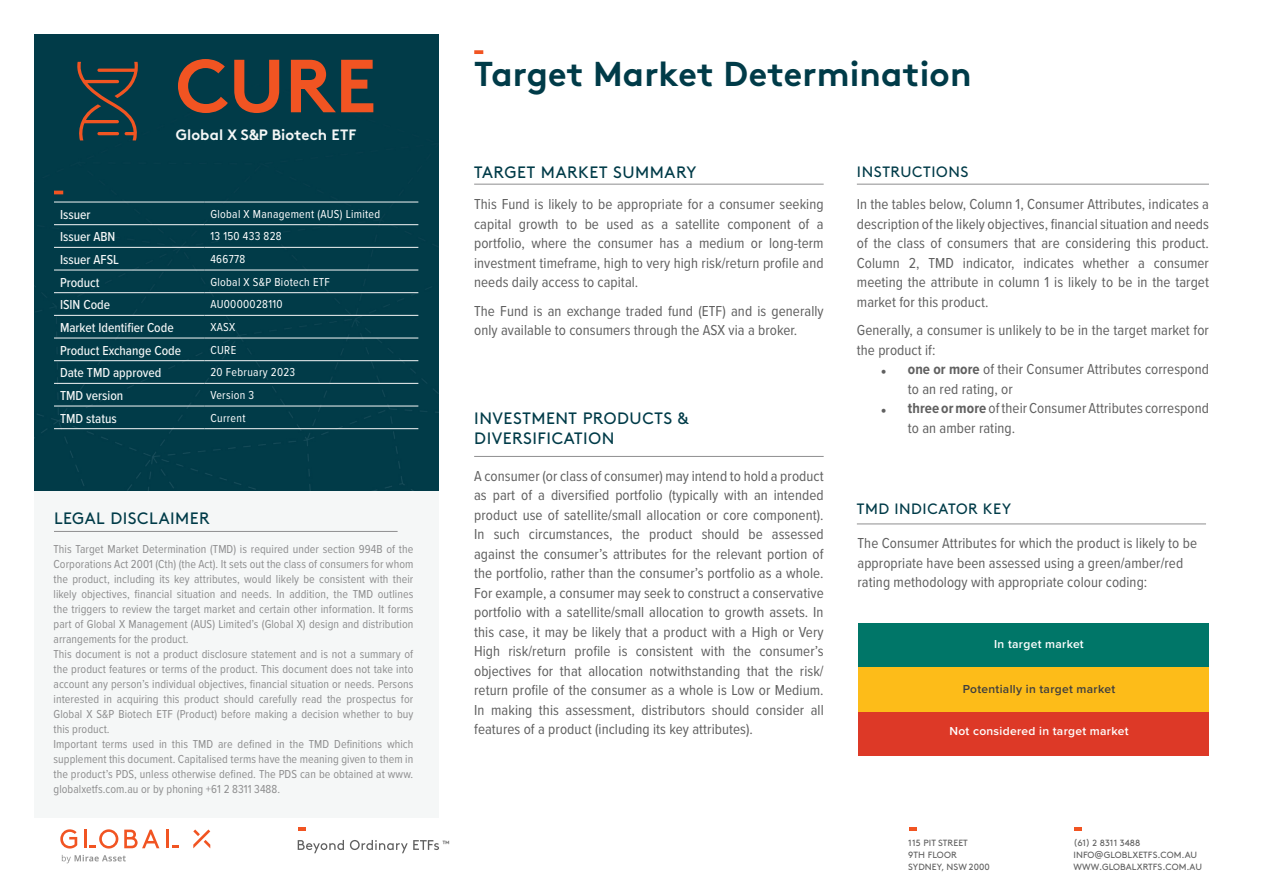
<style>
.page{position:relative;width:1263px;height:893px;background:#fff}
.page>*{position:absolute;margin:0;border:0;box-sizing:border-box;transform-origin:0 0}
.t1{font:700 75px "Brown";color:#f15422}
.t2{font:700 34.5px "Brown";letter-spacing:.005em;color:#003b48}
.t3{font:16.5px/19.5px "Brown";letter-spacing:.03em;color:#003b48}
.t4{font:15px/19.5px "Proxima Nova Cond";letter-spacing:.005em;color:#606060}
.t5{font:15px "Brown";letter-spacing:.035em;color:#003b48}
.t6{font:700 15px "Brown";letter-spacing:.005em;color:#f5f7f7}
.t7{font:500 13.5px "Proxima Nova Cond";color:#f5f7f7}
.t8{font:12px/15px "Proxima Nova Cond";letter-spacing:.005em;color:#8e8e8f}
.t9{font:12px "Proxima Nova Cond";letter-spacing:.025em;color:#fff}
.t10{font:600 12px "Proxima Nova";letter-spacing:.025em;color:#fff}
.t11{font:600 12px "Proxima Nova";letter-spacing:.025em;color:#3e3e3f}
.t12{font:9px/12px "Brown";letter-spacing:.01em;color:#606060}
.s1{font-family:"Minion Pro"}
.s2{font-weight:700}
</style>
<div class="page">
<svg style="left:298px;top:840px;width:46px;height:13px"></svg>
<svg style="left:350px;top:840px;width:89px;height:13px"></svg>
<svg style="left:298px;top:827px;width:8px;height:3px"></svg>
<svg style="left:1074px;top:827px;width:8px;height:3px"></svg>
<svg style="left:909px;top:827px;width:8px;height:3px"></svg>
<svg style="left:124px;top:830px;width:35px;height:18px"></svg>
<svg style="left:193px;top:829px;width:17px;height:19px"></svg>
<hr style="left:166px;top:830px;width:3px;height:18px;background:#f15422">
<svg style="left:172px;top:846px;width:6px;height:2px"></svg>
<svg style="left:60px;top:829px;width:17px;height:19px"></svg>
<hr style="left:84px;top:830px;width:3px;height:18px;background:#f15422">
<svg style="left:89px;top:829px;width:29px;height:19px"></svg>
<svg style="left:62px;top:855px;width:64px;height:8px"></svg>
<div style="left:34px;top:34px;width:405px;height:457px;background:#013b48"></div>
<div style="left:34px;top:491px;width:405px;height:327px;background:#f5f7f7"></div>
<svg style="left:474px;top:50px;width:9px;height:4px"></svg>
<svg style="left:54px;top:191px;width:9px;height:3px"></svg>
<svg style="left:75px;top:62px;width:64px;height:78px;background:#33403f"></svg>
<hr style="left:54px;top:531px;width:344px;height:1px;background:#8e8e8f">
<hr style="left:474px;top:184px;width:350px;height:1px;background:#8e8e8f">
<hr style="left:474px;top:456px;width:350px;height:1px;background:#8e8e8f">
<hr style="left:54px;top:202px;width:150px;height:1px;background:#f5f7f7">
<hr style="left:204px;top:202px;width:214px;height:1px;background:#f5f7f7">
<hr style="left:54px;top:224px;width:150px;height:1px;background:#f5f7f7">
<hr style="left:204px;top:224px;width:214px;height:1px;background:#f5f7f7">
<hr style="left:54px;top:247px;width:150px;height:1px;background:#f5f7f7">
<hr style="left:204px;top:247px;width:214px;height:1px;background:#f5f7f7">
<hr style="left:54px;top:270px;width:150px;height:1px;background:#f5f7f7">
<hr style="left:204px;top:270px;width:214px;height:1px;background:#f5f7f7">
<hr style="left:54px;top:292px;width:150px;height:1px;background:#f5f7f7">
<hr style="left:204px;top:292px;width:214px;height:1px;background:#f5f7f7">
<hr style="left:54px;top:315px;width:150px;height:1px;background:#f5f7f7">
<hr style="left:204px;top:315px;width:214px;height:1px;background:#f5f7f7">
<hr style="left:54px;top:338px;width:150px;height:1px;background:#f5f7f7">
<hr style="left:204px;top:338px;width:214px;height:1px;background:#f5f7f7">
<hr style="left:54px;top:360px;width:150px;height:1px;background:#f5f7f7">
<hr style="left:204px;top:360px;width:214px;height:1px;background:#f5f7f7">
<hr style="left:54px;top:383px;width:150px;height:1px;background:#f5f7f7">
<hr style="left:204px;top:383px;width:214px;height:1px;background:#f5f7f7">
<hr style="left:54px;top:406px;width:150px;height:1px;background:#f5f7f7">
<hr style="left:204px;top:406px;width:214px;height:1px;background:#f5f7f7">
<hr style="left:54px;top:428px;width:150px;height:1px;background:#f5f7f7">
<hr style="left:204px;top:428px;width:214px;height:1px;background:#f5f7f7">
<hr style="left:857px;top:184px;width:352px;height:1px;background:#8e8e8f">
<hr style="left:857px;top:524px;width:349px;height:1px;background:#8e8e8f">
<div style="left:858px;top:712px;width:351px;height:44px;background:#dd3927"></div>
<div style="left:858px;top:623px;width:351px;height:44px;background:#007668"></div>
<div style="left:858px;top:667px;width:351px;height:45px;background:#fdbc19"></div>
<h1 class="t1" style="left:176px;top:25px;width:202px">CURE</h1>
<p class="t6" style="left:176px;top:122px;width:182px">Global X S&amp;P Biotech ETF</p>
<p class="t7" style="left:60px;top:204px;width:32px">Issuer</p>
<p class="t9" style="left:210px;top:205px;width:171px">Global X Management (AUS) Limited</p>
<p class="t7" style="left:60px;top:227px;width:57px">Issuer ABN</p>
<p class="t9" style="left:210px;top:227px;width:73px">13 150 433 828</p>
<p class="t7" style="left:60px;top:250px;width:60px">Issuer AFSL</p>
<p class="t9" style="left:210px;top:250px;width:36px">466778</p>
<p class="t7" style="left:60px;top:272px;width:41px">Product</p>
<p class="t9" style="left:210px;top:273px;width:121px">Global X S&amp;P Biotech ETF</p>
<p class="t7" style="left:60px;top:295px;width:52px">ISIN Code</p>
<p class="t9" style="left:210px;top:295px;width:74px">AU0000028110</p>
<p class="t7" style="left:60px;top:318px;width:115px">Market Identifier Code</p>
<p class="t9" style="left:210px;top:318px;width:26px">XASX</p>
<p class="t7" style="left:60px;top:340px;width:123px">Product Exchange Code</p>
<p class="t9" style="left:210px;top:341px;width:27px">CURE</p>
<p class="t7" style="left:60px;top:363px;width:103px">Date TMD approved</p>
<p class="t9" style="left:210px;top:363px;width:86px">20 February 2023</p>
<p class="t7" style="left:60px;top:386px;width:65px">TMD version</p>
<p class="t9" style="left:210px;top:386px;width:45px">Version 3</p>
<p class="t7" style="left:60px;top:408px;width:58px">TMD status</p>
<p class="t9" style="left:210px;top:409px;width:37px">Current</p>
<p class="t3" style="left:54px;top:507px;width:157px">LEGAL DISCLAIMER</p>
<p class="t8" style="left:54px;top:541px;width:361px">This Target Market Determination (TMD) is required under section 994B of the Corporations Act 2001 (Cth) (the Act). It sets out the class of consumers for whom the product, including its key attributes, would likely be consistent with their likely objectives, financial situation and needs. In addition, the TMD outlines the triggers to review the target market and certain other information. It forms part of Global X Management (AUS) Limited’s (Global X) design and distribution arrangements for the product.<br>This document is not a product disclosure statement and is not a summary of the product features or terms of the product. This document does not take into account any person’s individual objectives, financial situation or needs. Persons interested in acquiring this product should carefully read the prospectus for Global X S&amp;P Biotech ETF (Product) before making a decision whether to buy this product.<br>Important terms used in this TMD are defined in the TMD Definitions which supplement this document. Capitalised terms have the meaning given to them in the product’s PDS, unless otherwise defined. The PDS can be obtained at www. globalxetfs.com.au or by phoning +61 2 8311 3488.</p>
<h2 class="t2" style="left:474px;top:46px;width:499px">Target Market Determination</h2>
<p class="t3" style="left:474px;top:161px;width:224px">TARGET MARKET SUMMARY</p>
<p class="t4" style="left:474px;top:194px;width:351px;text-align:justify">This Fund is likely to be appropriate for a consumer seeking capital growth to be used as a satellite component of a portfolio, where the consumer has a medium or long-term investment timeframe, high to very high risk/return profile and needs daily access to capital.</p>
<p class="t4" style="left:474px;top:300px;width:351px">The Fund is an exchange traded fund (ETF) and is generally only available to consumers through the ASX via a broker.</p>
<p class="t3" style="left:474px;top:407px;width:216px">INVESTMENT PRODUCTS &amp;<br>DIVERSIFICATION</p>
<p class="t4" style="left:474px;top:465px;width:351px;text-align:justify">A consumer (or class of consumer) may intend to hold a product as part of a diversified portfolio (typically with an intended product use of satellite/small allocation or core component).<br>In such circumstances, the product should be assessed against the consumer’s attributes for the relevant portion of the portfolio, rather than the consumer’s portfolio as a whole.<br>For example, a consumer may seek to construct a conservative portfolio with a satellite/small allocation to growth assets. In this case, it may be likely that a product with a High or Very High risk/return profile is consistent with the consumer’s objectives for that allocation notwithstanding that the risk/ return profile of the consumer as a whole is Low or Medium.<br>In making this assessment, distributors should consider all features of a product (including its key attributes).</p>
<p class="t5" style="left:857px;top:160px;width:113px">INSTRUCTIONS</p>
<p class="t4" style="left:857px;top:194px;width:354px;text-align:justify">In the tables below, Column 1, Consumer Attributes, indicates a description of the likely objectives, financial situation and needs of the class of consumers that are considering this product.<br>Column 2, TMD indicator, indicates whether a consumer meeting the attribute in column 1 is likely to be in the target market for this product.</p>
<p class="t4" style="left:857px;top:320px;width:354px">Generally, a consumer is unlikely to be in the target market for the product if:</p>
<p class="t4" style="left:908px;top:359px;width:303px;text-indent:-27px"><span class="s1">•</span> <span class="s2">one or more</span> of their Consumer Attributes correspond to an red rating, or</p>
<p class="t4" style="left:908px;top:398px;width:303px;text-indent:-27px"><span class="s1">•</span> <span class="s2">three or more</span> of their Consumer Attributes correspond to an amber rating.</p>
<p class="t5" style="left:857px;top:497px;width:156px">TMD INDICATOR KEY</p>
<p class="t4" style="left:857px;top:533px;width:341px">The Consumer Attributes for which the product is likely to be appropriate have been assessed using a green/amber/red rating methodology with appropriate colour coding:</p>
<p class="t10" style="left:994px;top:635px;width:91px">In target market</p>
<p class="t11" style="left:963px;top:679px;width:154px">Potentially in target market</p>
<p class="t10" style="left:949px;top:722px;width:181px">Not considered in target market</p>
<p class="t12" style="left:442px;top:837px;width:9px">™</p>
<p class="t12" style="left:908px;top:836px;width:83px">115 PIT STREET<br>9TH FLOOR<br>SYDNEY, NSW 2000</p>
<p class="t12" style="left:1073px;top:836px;width:130px">(61) 2 8311 3488<br>INFO@GLOBLXETFS.COM.AU<br>WWW.GLOBALXRTFS.COM.AU</p>
</div>
